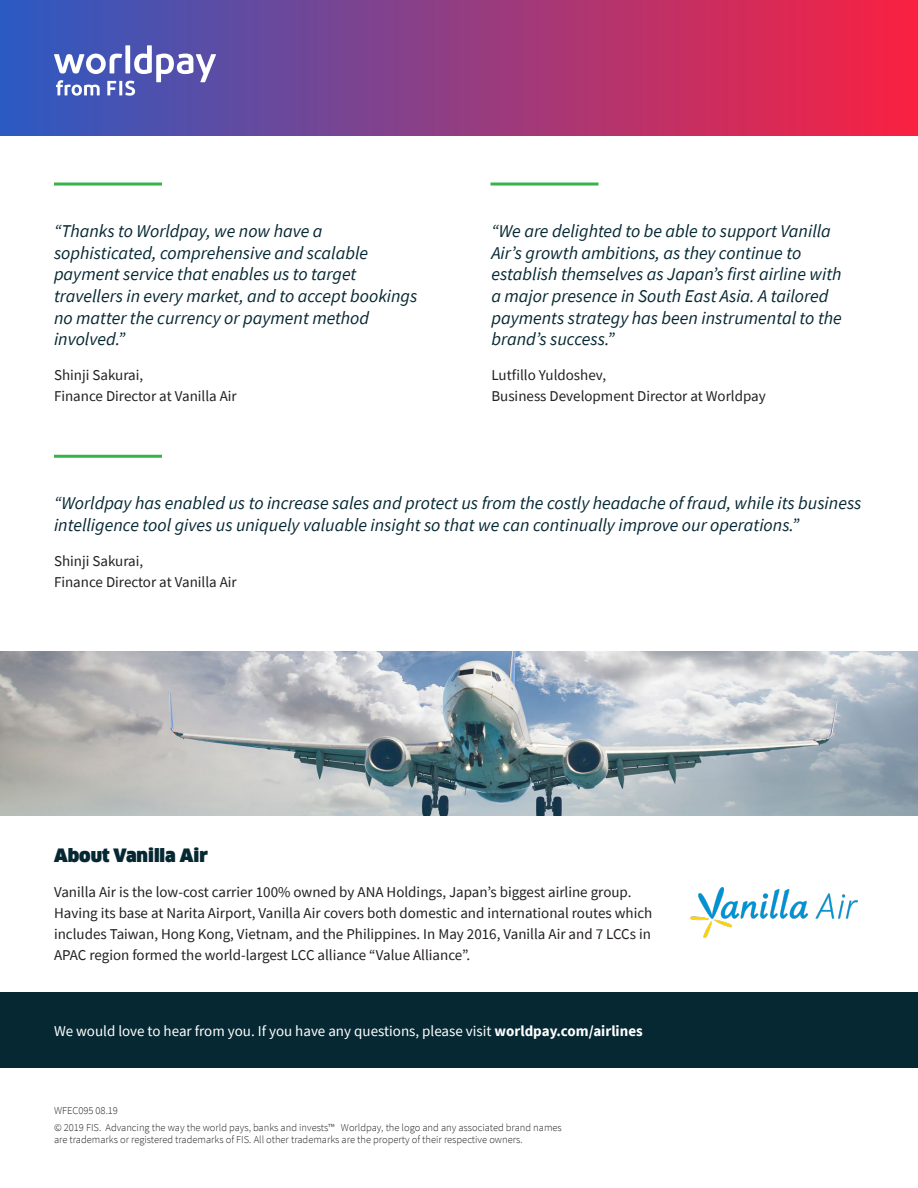
<style>
.page{position:relative;width:918px;height:1188px;background:#fff}
.page>*{position:absolute;margin:0;border:0;box-sizing:border-box;transform-origin:0 0}
.Subhead_Dark_Green{font:italic 18px/21.6px "Source Sans Pro";color:#062833}
.Subhead_Dark_Green-2{font:900 18px "Clan Offc Pro";color:#062833}
.t1{font:15px/21px "Source Sans Pro";color:#231f20}
.t2{font:15px "Source Sans Pro";color:#fff}
.Part_number_and_copy{font:300 10.5px/12.6px "Source Sans Pro";color:#231f20}
.s1{font-weight:700}
</style>
<div class="page">
<div style="left:0;top:0;width:918px;height:136px;background:linear-gradient(to right,#2b5ac3,#fa2041)"></div>
<svg style="left:54px;top:45px;width:162px;height:51px"></svg>
<hr style="left:56px;top:183px;width:104px;height:3px;background:#35b44a">
<hr style="left:56px;top:455px;width:104px;height:3px;background:#35b44a">
<hr style="left:492px;top:183px;width:105px;height:3px;background:#35b44a">
<img style="left:0;top:651px;width:918px;height:164px">
<div style="left:0;top:993px;width:918px;height:75px;background:#062833"></div>
<img style="left:690px;top:888px;width:168px;height:50px">
<p class="Subhead_Dark_Green" style="left:54px;top:220px;width:365px">“Thanks to Worldpay, we now have a sophisticated, comprehensive and scalable payment service that enables us to target travellers in every market, and to accept bookings no matter the currency or payment method involved.”</p>
<p class="t1" style="left:54px;top:364px;width:184px">Shinji Sakurai,<br>Finance Director at Vanilla Air</p>
<p class="Subhead_Dark_Green" style="left:491px;top:220px;width:352px">“We are delighted to be able to support Vanilla Air’s growth ambitions, as they continue to establish themselves as Japan’s first airline with a major presence in South East Asia. A tailored payments strategy has been instrumental to the brand’s success.”</p>
<p class="t1" style="left:491px;top:364px;width:276px">Lutfillo Yuldoshev,<br>Business Development Director at Worldpay</p>
<p class="Subhead_Dark_Green" style="left:54px;top:492px;width:809px">“Worldpay has enabled us to increase sales and protect us from the costly headache of fraud, while its business intelligence tool gives us uniquely valuable insight so that we can continually improve our operations.”</p>
<p class="t1" style="left:54px;top:550px;width:184px">Shinji Sakurai,<br>Finance Director at Vanilla Air</p>
<p class="Subhead_Dark_Green-2" style="left:54px;top:845px;width:156px">About Vanilla Air</p>
<p class="t1" style="left:54px;top:881px;width:600px">Vanilla Air is the low-cost carrier 100% owned by ANA Holdings, Japan’s biggest airline group.<br>Having its base at Narita Airport, Vanilla Air covers both domestic and international routes which includes Taiwan, Hong Kong, Vietnam, and the Philippines. In May 2016, Vanilla Air and 7 LCCs in APAC region formed the world-largest LCC alliance “Value Alliance”.</p>
<p class="t2" style="left:54px;top:1021px;width:590px">We would love to hear from you. If you have any questions, please visit <span class="s1">worldpay.com/airlines</span></p>
<p class="Part_number_and_copy" style="left:54px;top:1104px;width:66px">WFEC095 08.19</p>
<p class="Part_number_and_copy" style="left:54px;top:1121px;width:509px">© 2019 FIS. Advancing the way the world pays, banks and invests™ Worldpay, the logo and any associated brand names are trademarks or registered trademarks of FIS. All other trademarks are the property of their respective owners.</p>
</div>
